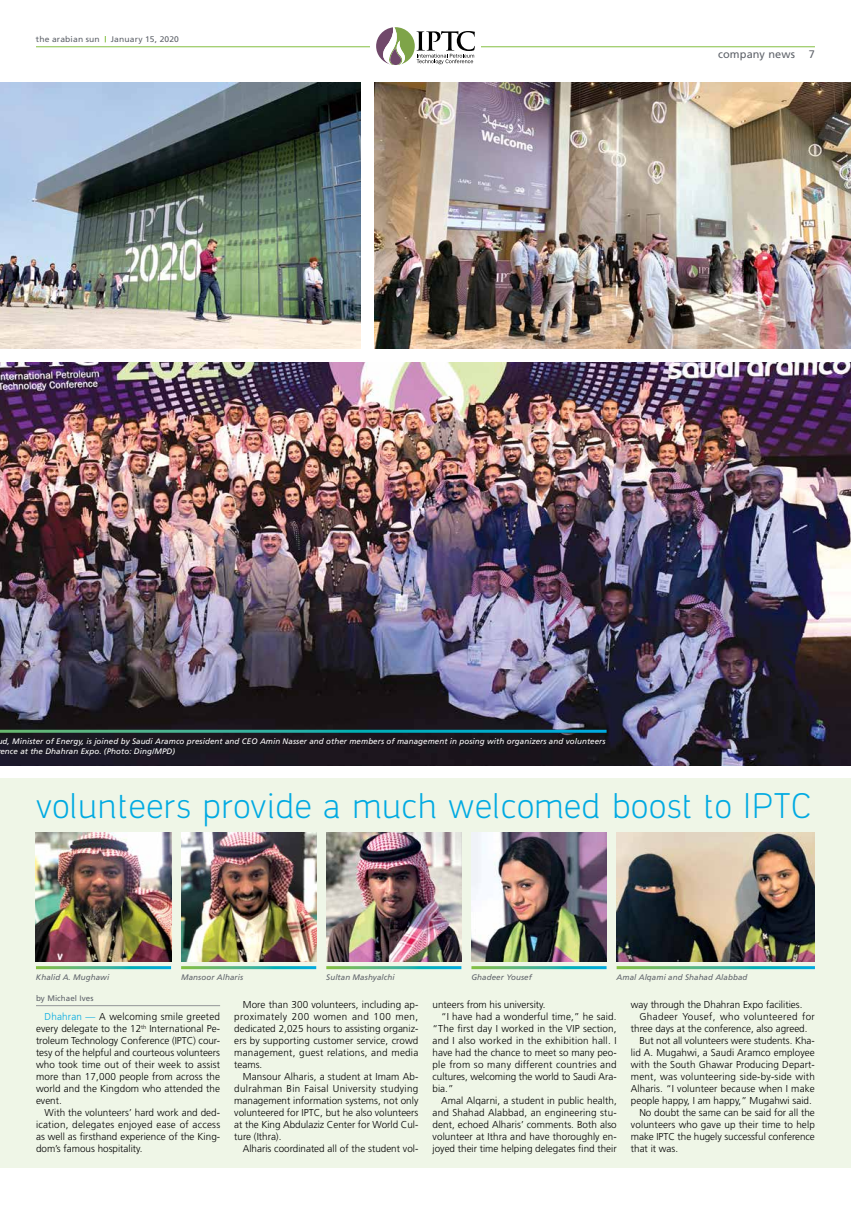
<style>
.page{position:relative;width:851px;height:1219px;background:#fff}
.page>*{position:absolute;margin:0;border:0;box-sizing:border-box;transform-origin:0 0}
.t1{font:300 40px "Manifapro";letter-spacing:.02em;color:#00aae2}
.t2{font:11px "Frutiger LT Std";letter-spacing:.01em;color:#5f636a}
.t3{font:300 10px/12px "Frutiger LT Std";letter-spacing:.005em;color:#000;text-align:justify}
.t4{font:300 10px "Frutiger LT Std";letter-spacing:.04em;color:#000}
.t5{font:8.2px "Frutiger LT Std";letter-spacing:.02em;color:#5f636a;scale:1.04 1}
.t6{font:italic 8px/10px "Frutiger LT Std";letter-spacing:.01em;color:#fff}
.t7{font:italic 8px "Frutiger LT Std";letter-spacing:.01em;color:#5f636a}
.t8{font:8px "Frutiger LT Std";letter-spacing:.01em;color:#5f636a}
.s1{color:#00aae2}
</style>
<div class="page">
<img style="left:0;top:82px;width:360px;height:267px">
<img style="left:374px;top:82px;width:476px;height:267px">
<div style="left:0;top:778px;width:850px;height:389px;background:#eff6e7"></div>
<hr style="left:36px;top:1005px;width:184px;height:1px;background:#939598">
<img style="left:326px;top:832px;width:135px;height:129px">
<img style="left:471px;top:832px;width:135px;height:129px">
<img style="left:616px;top:832px;width:198px;height:129px">
<img style="left:36px;top:832px;width:135px;height:129px">
<img style="left:181px;top:832px;width:135px;height:129px">
<hr style="left:36px;top:966px;width:135px;height:3px;background:#fff">
<hr style="left:471px;top:966px;width:135px;height:3px;background:#fff">
<hr style="left:616px;top:966px;width:198px;height:3px;background:#fff">
<hr style="left:326px;top:966px;width:135px;height:3px;background:#fff">
<hr style="left:181px;top:966px;width:135px;height:3px;background:#fff">
<img style="left:0;top:363px;width:850px;height:402px">
<hr style="left:0;top:730px;width:606px;height:3px;background:#fff">
<hr style="left:36px;top:46px;width:778px;height:1px;background:#83bf41">
<div style="left:370px;top:18px;width:110px;height:54px;background:#fff"></div>
<svg style="left:376px;top:27px;width:99px;height:38px"></svg>
<p class="t5" style="left:36px;top:35px;width:63px">the arabian sun</p>
<p class="t5" style="left:111px;top:35px;width:67px">January 15, 2020</p>
<p class="t2" style="left:718px;top:47px;width:98px">company news 7</p>
<p class="t6" style="left:0;top:736px;width:606px;text-indent:-3px">ud, Minister of Energy, is joined by Saudi Aramco president and CEO Amin Nasser and other members of management in posing with organizers and volunteers ence at the Dhahran Expo. (Photo: Ding/MPD)</p>
<h1 class="t1" style="left:36px;top:769px;width:776px">volunteers provide a much welcomed boost to IPTC</h1>
<p class="t7" style="left:36px;top:973px;width:75px">Khalid A. Mughawi</p>
<p class="t7" style="left:181px;top:973px;width:64px">Mansoor Alharis</p>
<p class="t7" style="left:326px;top:973px;width:70px">Sultan Mashyalchi</p>
<p class="t7" style="left:471px;top:973px;width:62px">Ghadeer Yousef</p>
<p class="t7" style="left:616px;top:973px;width:132px">Amal Alqami and Shahad Alabbad</p>
<p class="t3" style="left:432px;top:999px;width:114px">unteers from his university.</p>
<p class="t3" style="left:441px;top:1011px;width:177px">“I have had a wonderful time,” he said.</p>
<p class="t3" style="left:432px;top:1023px;width:185px">“The first day I worked in the VIP section,</p>
<p class="t3" style="left:432px;top:1035px;width:185px">and I also worked in the exhibition hall. I</p>
<p class="t3" style="left:432px;top:1047px;width:185px">have had the chance to meet so many peo-</p>
<p class="t3" style="left:432px;top:1059px;width:185px">ple from so many different countries and</p>
<p class="t3" style="left:432px;top:1071px;width:185px">cultures, welcoming the world to Saudi Ara-</p>
<p class="t3" style="left:432px;top:1083px;width:22px">bia.”</p>
<p class="t3" style="left:441px;top:1095px;width:177px">Amal Alqarni, a student in public health,</p>
<p class="t3" style="left:432px;top:1107px;width:185px">and Shahad Alabbad, an engineering stu-</p>
<p class="t3" style="left:432px;top:1119px;width:186px">dent, echoed Alharis’ comments. Both also</p>
<p class="t3" style="left:432px;top:1131px;width:185px">volunteer at Ithra and have thoroughly en-</p>
<p class="t3" style="left:432px;top:1143px;width:185px">joyed their time helping delegates find their</p>
<p class="t8" style="left:36px;top:993px;width:59px">by Michael Ives</p>
<p class="t3" style="left:630px;top:999px;width:173px">way through the Dhahran Expo facilities.</p>
<p class="t4" style="left:639px;top:1011px;width:177px">Ghadeer Yousef, who volunteered for</p>
<p class="t3" style="left:630px;top:1023px;width:178px">three days at the conference, also agreed.</p>
<p class="t3" style="left:639px;top:1035px;width:177px">But not all volunteers were students. Kha-</p>
<p class="t3" style="left:630px;top:1047px;width:185px">lid A. Mugahwi, a Saudi Aramco employee</p>
<p class="t3" style="left:630px;top:1059px;width:185px">with the South Ghawar Producing Depart-</p>
<p class="t3" style="left:630px;top:1071px;width:185px">ment, was volunteering side-by-side with</p>
<p class="t3" style="left:630px;top:1083px;width:185px">Alharis. “I volunteer because when I make</p>
<p class="t3" style="left:630px;top:1095px;width:182px">people happy, I am happy,” Mugahwi said.</p>
<p class="t3" style="left:639px;top:1107px;width:177px">No doubt the same can be said for all the</p>
<p class="t3" style="left:630px;top:1119px;width:185px">volunteers who gave up their time to help</p>
<p class="t3" style="left:630px;top:1131px;width:185px">make IPTC the hugely successful conference</p>
<p class="t3" style="left:630px;top:1143px;width:49px">that it was.</p>
<p class="t3" style="left:234px;top:999px;width:185px;text-indent:9px">More than 300 volunteers, including ap&shy;proximately 200 women and 100 men, dedicated 2,025 hours to assisting organiz&shy;ers by supporting customer service, crowd management, guest relations, and media teams.</p>
<p class="t3" style="left:234px;top:1071px;width:185px;text-indent:9px">Mansour Alharis, a student at Imam Ab&shy;dulrahman Bin Faisal University studying management information systems, not only volunteered for IPTC, but he also volunteers at the King Abdulaziz Center for World Cul&shy;ture (Ithra).</p>
<p class="t3" style="left:243px;top:1143px;width:177px">Alharis coordinated all of the student vol-</p>
<p class="t3" style="left:36px;top:1011px;width:185px;text-indent:9px"><span class="s1">Dhahran —</span> A welcoming smile greeted every delegate to the 12<sup>th</sup> International Pe&shy;troleum Technology Conference (IPTC) cour&shy;tesy of the helpful and courteous volunteers who took time out of their week to assist more than 17,000 people from across the world and the Kingdom who attended the event.</p>
<p class="t3" style="left:36px;top:1107px;width:186px;text-indent:9px">With the volunteers’ hard work and ded&shy;ication, delegates enjoyed ease of access as well as firsthand experience of the King&shy;dom’s famous hospitality.</p>
</div>
